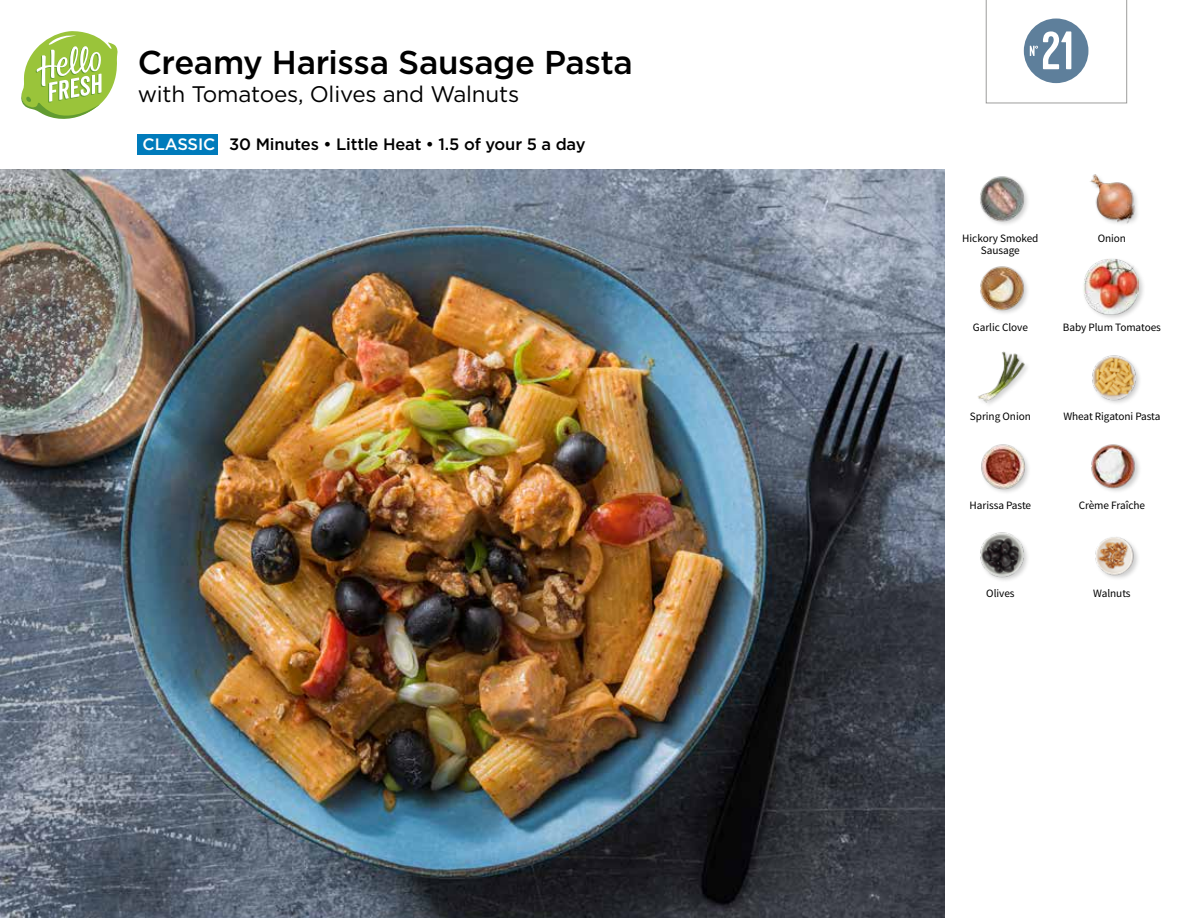
<style>
.page{position:relative;width:1188px;height:918px;background:#fff}
.page>*{position:absolute;margin:0;border:0;box-sizing:border-box;transform-origin:0 0}
.t1{font:54px "Kapra";color:#fff}
.t2{font:500 33px "Gotham";letter-spacing:-.01em;color:#000}
.t3{font:22.5px "Gotham";letter-spacing:-.01em;color:#000}
.t4{font:500 16.5px "Gotham";letter-spacing:-.01em;color:#000}
.t5{font:11.25px/12px "Source Sans Pro";letter-spacing:-.005em;color:#000;text-align:center}
.s1{color:#fff}
</style>
<div class="page">
<svg style="left:21px;top:31px;width:97px;height:88px"></svg>
<img style="left:0;top:170px;width:945px;height:748px">
<div style="left:138px;top:134px;width:80px;height:20px;background:#007bbb"></div>
<img style="left:980px;top:532px;width:48px;height:49px">
<img style="left:1095px;top:537px;width:43px;height:42px">
<img style="left:1091px;top:444px;width:49px;height:48px">
<img style="left:981px;top:444px;width:48px;height:49px">
<img style="left:978px;top:351px;width:49px;height:54px">
<img style="left:1092px;top:355px;width:48px;height:48px">
<div style="left:1082px;top:257px;width:64px;height:64px;background:#000;opacity:.2"></div>
<img style="left:1083px;top:258px;width:56px;height:56px">
<img style="left:980px;top:266px;width:48px;height:48px">
<img style="left:980px;top:176px;width:48px;height:48px">
<img style="left:1090px;top:174px;width:48px;height:50px">
<svg style="left:986px;top:0;width:141px;height:104px"></svg>
<h2 class="t2" style="left:138px;top:41px;width:497px">Creamy Harissa Sausage Pasta</h2>
<h3 class="t3" style="left:138px;top:82px;width:383px">with Tomatoes, Olives and Walnuts</h3>
<h3 class="t4" style="left:143px;top:133px;width:444px"><span class="s1">CLASSIC</span> 30 Minutes • Little Heat • 1.5 of your 5 a day</h3>
<h1 class="t1" style="left:1041px;top:19px;width:34px">21</h1>
<p class="t5" style="left:962px;top:232px;width:78px">Hickory Smoked<br>Sausage</p>
<p class="t5" style="left:1098px;top:232px;width:30px">Onion</p>
<p class="t5" style="left:973px;top:321px;width:57px">Garlic Clove</p>
<p class="t5" style="left:1063px;top:321px;width:100px">Baby Plum Tomatoes</p>
<p class="t5" style="left:970px;top:410px;width:62px">Spring Onion</p>
<p class="t5" style="left:1063px;top:410px;width:99px">Wheat Rigatoni Pasta</p>
<p class="t5" style="left:970px;top:499px;width:63px">Harissa Paste</p>
<p class="t5" style="left:1079px;top:499px;width:68px">Crème Fraîche</p>
<p class="t5" style="left:986px;top:588px;width:30px">Olives</p>
<p class="t5" style="left:1093px;top:588px;width:39px">Walnuts</p>
</div>
